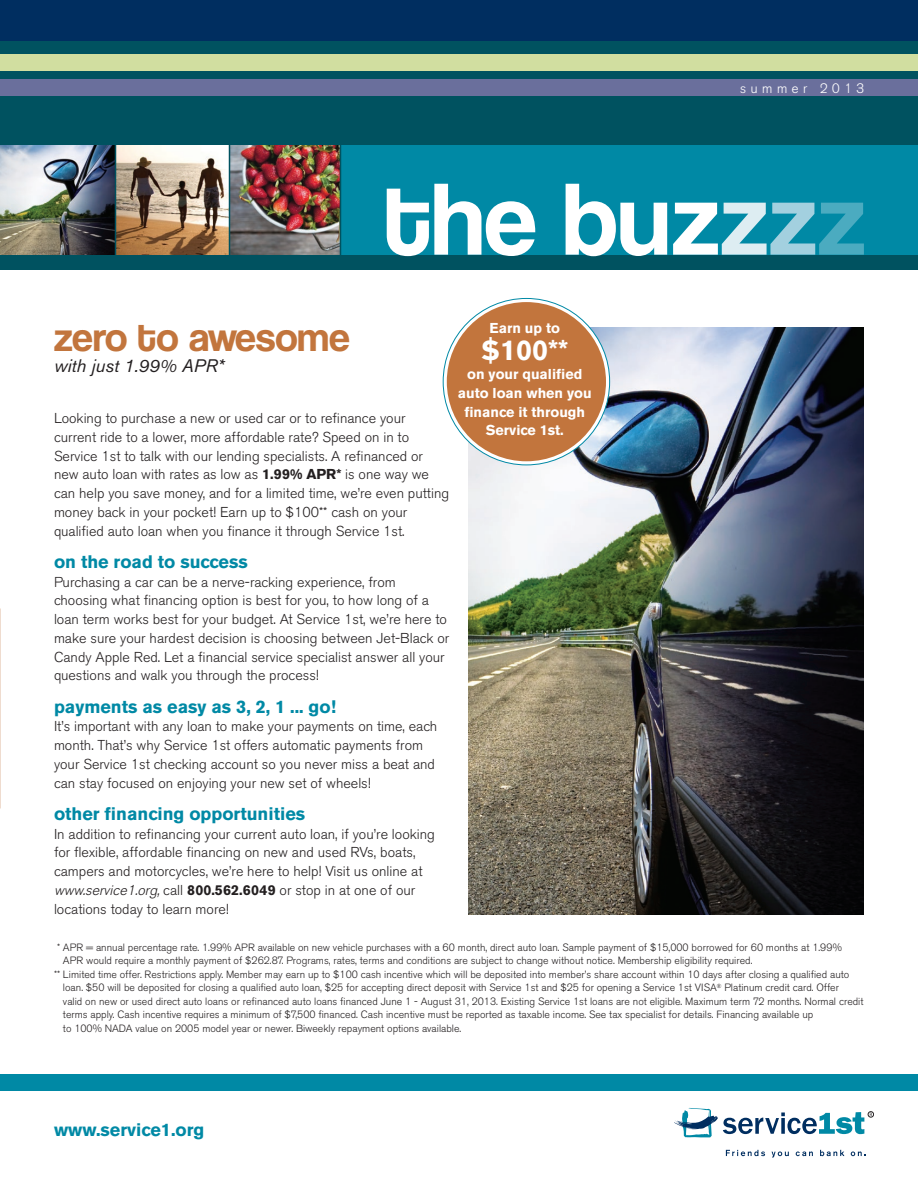
<style>
.page{position:relative;width:918px;height:1188px;background:#fff}
.page>*{position:absolute;margin:0;border:0;box-sizing:border-box;transform-origin:0 0}
.t1{font:114px "Coolvetica";letter-spacing:.02em;color:#fff}
.HEADLINE{font:45px "Coolvetica";color:#c2753d}
.BODY{font:700 28.5px "Akzidenz Grotesk BE";color:#fff}
.SUBHEAD{font:700 18px "Akzidenz Grotesk BE";color:#0089a5}
.KICKER{font:italic 18px "Akzidenz Grotesk BE";color:#231f20}
.BODY-2{font:300 14.25px/18.8px "Akzidenz Grotesk BE";color:#231f20}
.BODY-3{font:700 14.25px/18.8px "Akzidenz Grotesk BE";color:#fff;text-align:center}
.t2{font:300 13.5px "Akzidenz Grotesk";letter-spacing:.34em;color:#fff}
.FOOTNOTE{font:300 10.5px/13.5px "Akzidenz Grotesk BE";color:#231f20}
.s1{color:#ddedf2}
.s2{color:#a3d0df}
.s3{color:#4babc0}
.s4{font-weight:700}
.s5{font-style:italic}
</style>
<div class="page">
<div style="left:0;top:0;width:918px;height:270px;background:#005260"></div>
<svg style="left:726px;top:1150px;width:39px;height:6px"></svg>
<svg style="left:772px;top:1152px;width:17px;height:6px"></svg>
<svg style="left:796px;top:1152px;width:17px;height:4px"></svg>
<svg style="left:820px;top:1150px;width:24px;height:6px"></svg>
<svg style="left:851px;top:1152px;width:15px;height:4px"></svg>
<svg style="left:674px;top:1108px;width:200px;height:30px"></svg>
<div style="left:0;top:0;width:918px;height:40px;background:#002e60"></div>
<div style="left:0;top:55px;width:918px;height:16px;background:#d1dea0"></div>
<div style="left:0;top:1074px;width:918px;height:16px;background:#0089a5"></div>
<div style="left:0;top:80px;width:918px;height:16px;background:#6a6f9c"></div>
<div style="left:0;top:145px;width:918px;height:110px;background:#0089a5"></div>
<img style="left:116px;top:145px;width:224px;height:110px">
<img style="left:0;top:145px;width:115px;height:110px">
<hr style="left:115px;top:130px;width:1px;height:134px;background:#005260">
<hr style="left:229px;top:130px;width:1px;height:134px;background:#005260">
<hr style="left:340px;top:130px;width:1px;height:134px;background:#005260">
<img style="left:469px;top:327px;width:395px;height:588px">
<svg style="left:443px;top:298px;width:167px;height:167px"></svg>
<div style="left:447px;top:302px;width:159px;height:159px;background:#c2753d;border-radius:50%"></div>
<p class="t2" style="left:740px;top:80px;width:125px">summer 2013</p>
<p class="t1" style="left:384px;top:168px;width:482px">the buz<span class="s1">z</span><span class="s2">z</span><span class="s3">z</span></p>
<p class="BODY-3" style="left:490px;top:318px;width:72px">Earn up to</p>
<p class="BODY" style="left:481px;top:334px;width:89px">$100**</p>
<p class="BODY-3" style="left:458px;top:365px;width:135px">on your qualified auto loan when you finance it through<br>Service 1st.</p>
<p class="HEADLINE" style="left:54px;top:317px;width:297px">zero to awesome</p>
<p class="KICKER" style="left:54px;top:355px;width:172px">with just 1.99% APR*</p>
<p class="BODY-2" style="left:54px;top:409px;width:397px">Looking to purchase a new or used car or to refinance your current ride to a lower, more affordable rate? Speed on in to Service 1st to talk with our lending specialists. A refinanced or new auto loan with rates as low as <span class="s4">1.99% APR*</span> is one way we can help you save money, and for a limited time, we’re even putting money back in your pocket! Earn up to $100** cash on your qualified auto loan when you finance it through Service 1st.</p>
<p class="SUBHEAD" style="left:54px;top:551px;width:195px">on the road to success</p>
<p class="BODY-2" style="left:54px;top:573px;width:397px">Purchasing a car can be a nerve-racking experience, from choosing what financing option is best for you, to how long of a loan term works best for your budget. At Service 1st, we’re here to make sure your hardest decision is choosing between Jet-Black or Candy Apple Red. Let a financial service specialist answer all your questions and walk you through the process!</p>
<p class="SUBHEAD" style="left:54px;top:696px;width:283px">payments as easy as 3, 2, 1 ... go!</p>
<p class="BODY-2" style="left:54px;top:717px;width:385px">It’s important with any loan to make your payments on time, each month. That’s why Service 1st offers automatic payments from your Service 1st checking account so you never miss a beat and can stay focused on enjoying your new set of wheels!</p>
<p class="SUBHEAD" style="left:54px;top:803px;width:253px">other financing opportunities</p>
<p class="BODY-2" style="left:54px;top:825px;width:383px">In addition to refinancing your current auto loan, if you’re looking for flexible, affordable financing on new and used RVs, boats, campers and motorcycles, we’re here to help! Visit us online at <span class="s5">www.service1.org,</span>call <span class="s4">800.562.6049</span> or stop in at one of our locations today to learn more!</p>
<p class="FOOTNOTE" style="left:63px;top:940px;width:780px;text-indent:-6px">* APR = annual percentage rate. 1.99% APR available on new vehicle purchases with a 60 month, direct auto loan. Sample payment of $15,000 borrowed for 60 months at 1.99%<br>APR would require a monthly payment of $262.87. Programs, rates, terms and conditions are subject to change without notice. Membership eligibility required.</p>
<p class="FOOTNOTE" style="left:63px;top:967px;width:802px;text-indent:-9px">** Limited time offer. Restrictions apply. Member may earn up to $100 cash incentive which will be deposited into member’s share account within 10 days after closing a qualified auto loan. $50 will be deposited for closing a qualified auto loan, $25 for accepting direct deposit with Service 1st and $25 for opening a Service 1st VISA<sup>®</sup> Platinum credit card. Offer<br>valid on new or used direct auto loans or refinanced auto loans financed June 1 - August 31, 2013. Existing Service 1st loans are not eligible. Maximum term 72 months. Normal credit terms apply. Cash incentive requires a minimum of $7,500 financed. Cash incentive must be reported as taxable income. See tax specialist for details. Financing available up<br>to 100% NADA value on 2005 model year or newer. Biweekly repayment options available.</p>
<p class="SUBHEAD" style="left:54px;top:1119px;width:152px">www.service1.org</p>
</div>
